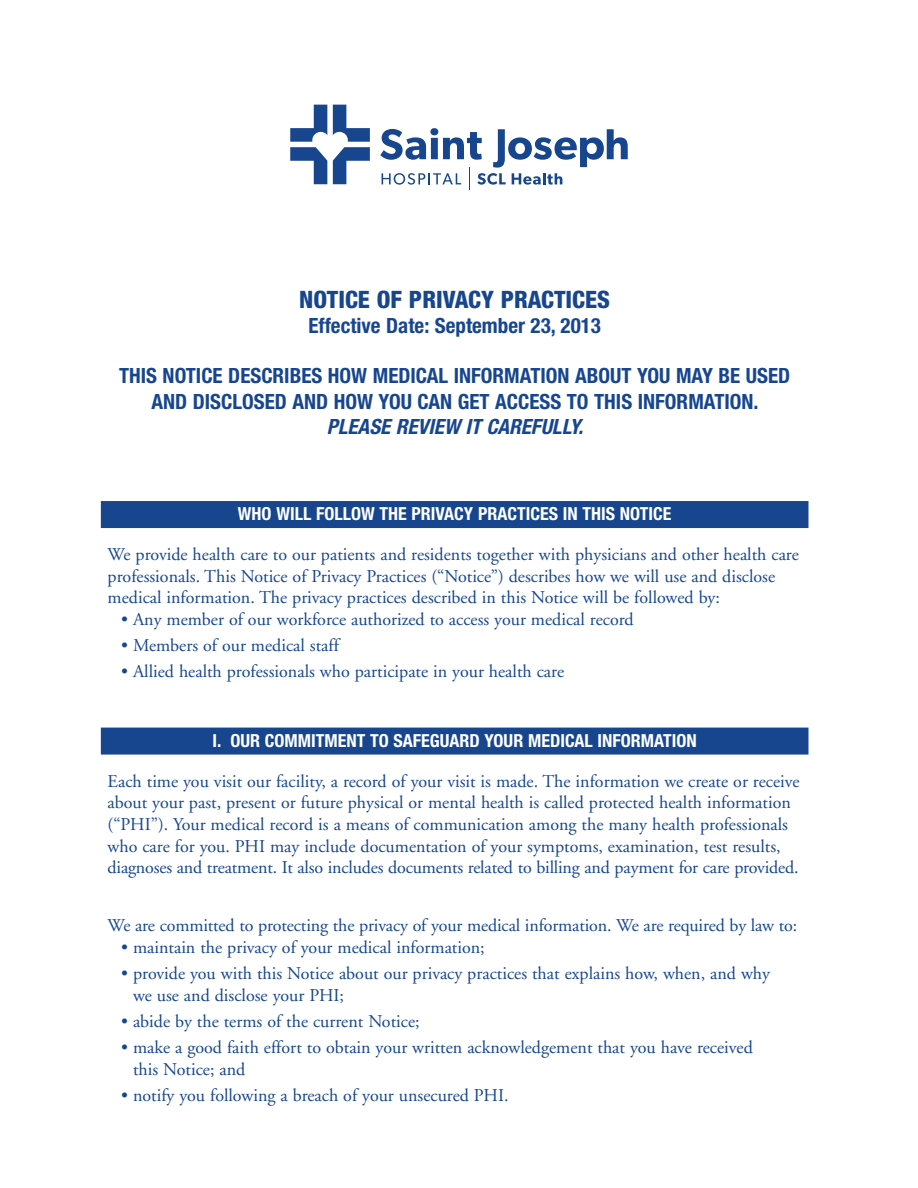
<style>
.page{position:relative;width:918px;height:1188px;background:#fff}
.page>*{position:absolute;margin:0;border:0;box-sizing:border-box;transform-origin:0 0}
.t1{font:800 condensed 24px "Helvetica Neue";color:#17468e}
.t2{font:700 condensed 21px/25.2px "Helvetica Neue";color:#17468e;text-align:center}
.t3{font:italic 700 condensed 21px "Helvetica Neue";color:#17468e}
.t4{font:18px/21.6px "Adobe Garamond";color:#17468e}
.t5{font:700 condensed 18px "Helvetica Neue";color:#fff}
</style>
<div class="page">
<div style="left:101px;top:501px;width:708px;height:27px;background:#17468e"></div>
<div style="left:101px;top:728px;width:708px;height:27px;background:#17468e"></div>
<svg style="left:333px;top:105px;width:37px;height:79px"></svg>
<svg style="left:290px;top:105px;width:37px;height:79px"></svg>
<svg style="left:380px;top:128px;width:248px;height:62px"></svg>
<h1 class="t1" style="left:299px;top:284px;width:312px">NOTICE OF PRIVACY PRACTICES</h1>
<p class="t2" style="left:308px;top:313px;width:294px">Effective Date: September 23, 2013</p>
<p class="t2" style="left:119px;top:363px;width:673px">THIS NOTICE DESCRIBES HOW MEDICAL INFORMATION ABOUT YOU MAY BE USED<br>AND DISCLOSED AND HOW YOU CAN GET ACCESS TO THIS INFORMATION.</p>
<p class="t3" style="left:327px;top:414px;width:258px">PLEASE REVIEW IT CAREFULLY.</p>
<p class="t5" style="left:238px;top:503px;width:435px">WHO WILL FOLLOW THE PRIVACY PRACTICES IN THIS NOTICE</p>
<p class="t4" style="left:108px;top:544px;width:693px">We provide health care to our patients and residents together with physicians and other health care professionals. This Notice of Privacy Practices (“Notice”) describes how we will use and disclose medical information. The privacy practices described in this Notice will be followed by:</p>
<p class="t4" style="left:121px;top:609px;width:514px">• Any member of our workforce authorized to access your medical record</p>
<p class="t4" style="left:121px;top:635px;width:219px">• Members of our medical staff</p>
<p class="t4" style="left:121px;top:661px;width:445px">• Allied health professionals who participate in your health care</p>
<p class="t5" style="left:213px;top:729px;width:486px">I. OUR COMMITMENT TO SAFEGUARD YOUR MEDICAL INFORMATION</p>
<p class="t4" style="left:108px;top:771px;width:694px">Each time you visit our facility, a record of your visit is made. The information we create or receive about your past, present or future physical or mental health is called protected health information (“PHI”). Your medical record is a means of communication among the many health professionals who care for you. PHI may include documentation of your symptoms, examination, test results, diagnoses and treatment. It also includes documents related to billing and payment for care provided.</p>
<p class="t4" style="left:108px;top:915px;width:691px">We are committed to protecting the privacy of your medical information. We are required by law to:</p>
<p class="t4" style="left:121px;top:937px;width:365px">• maintain the privacy of your medical information;</p>
<p class="t4" style="left:133px;top:963px;width:639px;text-indent:-12px">• provide you with this Notice about our privacy practices that explains how, when, and why we use and disclose your PHI;</p>
<p class="t4" style="left:121px;top:1011px;width:300px">• abide by the terms of the current Notice;</p>
<p class="t4" style="left:133px;top:1037px;width:621px;text-indent:-12px">• make a good faith effort to obtain your written acknowledgement that you have received this Notice; and</p>
<p class="t4" style="left:121px;top:1085px;width:389px">• notify you following a breach of your unsecured PHI.</p>
</div>
